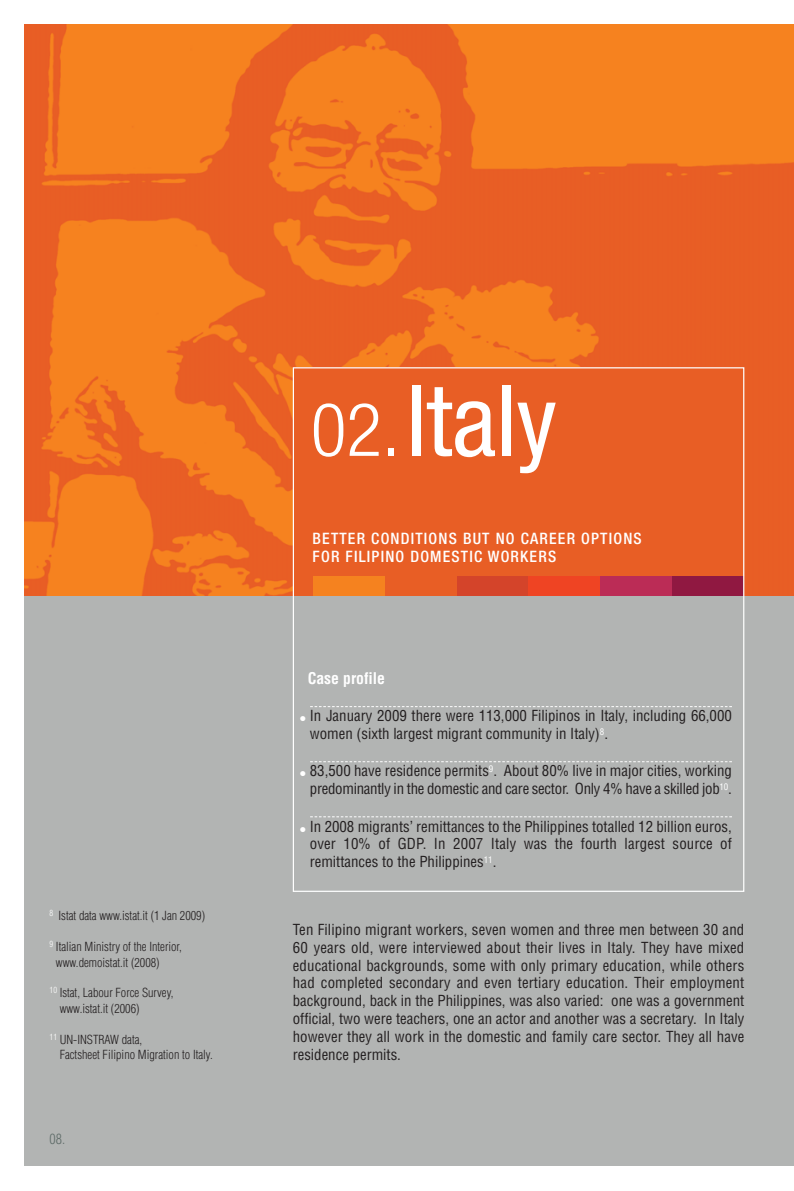
<style>
.page{position:relative;width:794px;height:1191px;background:#fff}
.page>*{position:absolute;margin:0;border:0;box-sizing:border-box;transform-origin:0 0}
.t1{font:condensed 99.05px "Helvetica Neue";color:#fff}
.t2{font:500 condensed 15.75px/17.5px "Helvetica Neue";letter-spacing:.075em;color:#fff}
.t3{font:700 condensed 15.75px "Helvetica LT Std";color:#fff}
.t4{font:condensed 14.88px/17.8px "Helvetica LT Std";color:#231f20;text-align:justify}
.t5{font:condensed 14.88px/17.8px "Helvetica LT Std";letter-spacing:-.02em;color:#231f20;text-align:right}
.t6{font:300 condensed 14px "Helvetica LT Std";color:#5f6c69}
.t7{font:300 condensed 12.25px/15.6px "Helvetica LT Std";color:#231f20}
.s1{font-weight:300;font-size:74.02px}
.s2{color:#fff}
</style>
<div class="page">
<div style="left:25px;top:570px;width:769px;height:596px;background:#b2b4b3"></div>
<img style="left:25px;top:25px;width:769px;height:570px">
<div style="left:293px;top:367px;width:451px;height:228px;background:#e85e25"></div>
<div style="left:313px;top:575px;width:71px;height:20px;background:#f5821f"></div>
<div style="left:456px;top:575px;width:72px;height:20px;background:#d4442a"></div>
<div style="left:528px;top:575px;width:72px;height:20px;background:#ef4423"></div>
<div style="left:600px;top:575px;width:72px;height:20px;background:#bb2c56"></div>
<div style="left:672px;top:575px;width:72px;height:20px;background:#901841"></div>
<svg style="left:310px;top:706px;width:422px;height:1px"></svg>
<svg style="left:310px;top:761px;width:422px;height:1px"></svg>
<svg style="left:310px;top:816px;width:422px;height:1px"></svg>
<p class="t7" style="left:50px;top:908px;width:157px"><sup>8</sup> Istat data www.istat.it (1 Jan 2009)</p>
<p class="t7" style="left:56px;top:940px;width:127px;text-indent:-6px"><sup>9</sup> Italian Ministry of the Interior, www.demoistat.it (2008)</p>
<p class="t7" style="left:60px;top:986px;width:115px;text-indent:-10px"><sup>10</sup> Istat, Labour Force Survey, www.istat.it (2006)</p>
<p class="t7" style="left:60px;top:1032px;width:155px;text-indent:-10px"><sup>11</sup> UN-INSTRAW data,<br>Factsheet Filipino Migration to Italy.</p>
<p class="t6" style="left:50px;top:1134px;width:17px">08.</p>
<h1 class="t1" style="left:311px;top:385px;width:247px"><span class="s1">02.</span>Italy</h1>
<p class="t2" style="left:313px;top:531px;width:331px">BETTER CONDITIONS BUT NO CAREER OPTIONS<br>FOR FILIPINO DOMESTIC WORKERS</p>
<p class="t3" style="left:308px;top:672px;width:79px">Case profile</p>
<p class="t4" style="left:310px;top:708px;width:423px;text-indent:-10px"><span class="s2">●</span> In January 2009 there were 113,000 Filipinos in Italy, including 66,000 women (sixth largest migrant community in Italy)<sup>8</sup>.</p>
<p class="t5" style="left:300px;top:763px;width:433px"><span class="s2">●</span> 83,500 have residence permits<sup>9</sup>. About 80% live in major cities, working predominantly in the domestic and care sector. Only 4% have a skilled job<sup>10</sup>.</p>
<p class="t4" style="left:310px;top:818px;width:423px;text-indent:-10px"><span class="s2">●</span> In 2008 migrants’ remittances to the Philippines totalled 12 billion euros, over 10% of GDP. In 2007 Italy was the fourth largest source of remittances to the Philippines<sup>11</sup>.</p>
<p class="t4" style="left:293px;top:921px;width:453px">Ten Filipino migrant workers, seven women and three men between 30 and 60 years old, were interviewed about their lives in Italy. They have mixed educational backgrounds, some with only primary education, while others had completed secondary and even tertiary education. Their employment background, back in the Philippines, was also varied: one was a government official, two were teachers, one an actor and another was a secretary. In Italy however they all work in the domestic and family care sector. They all have residence permits.</p>
</div>
